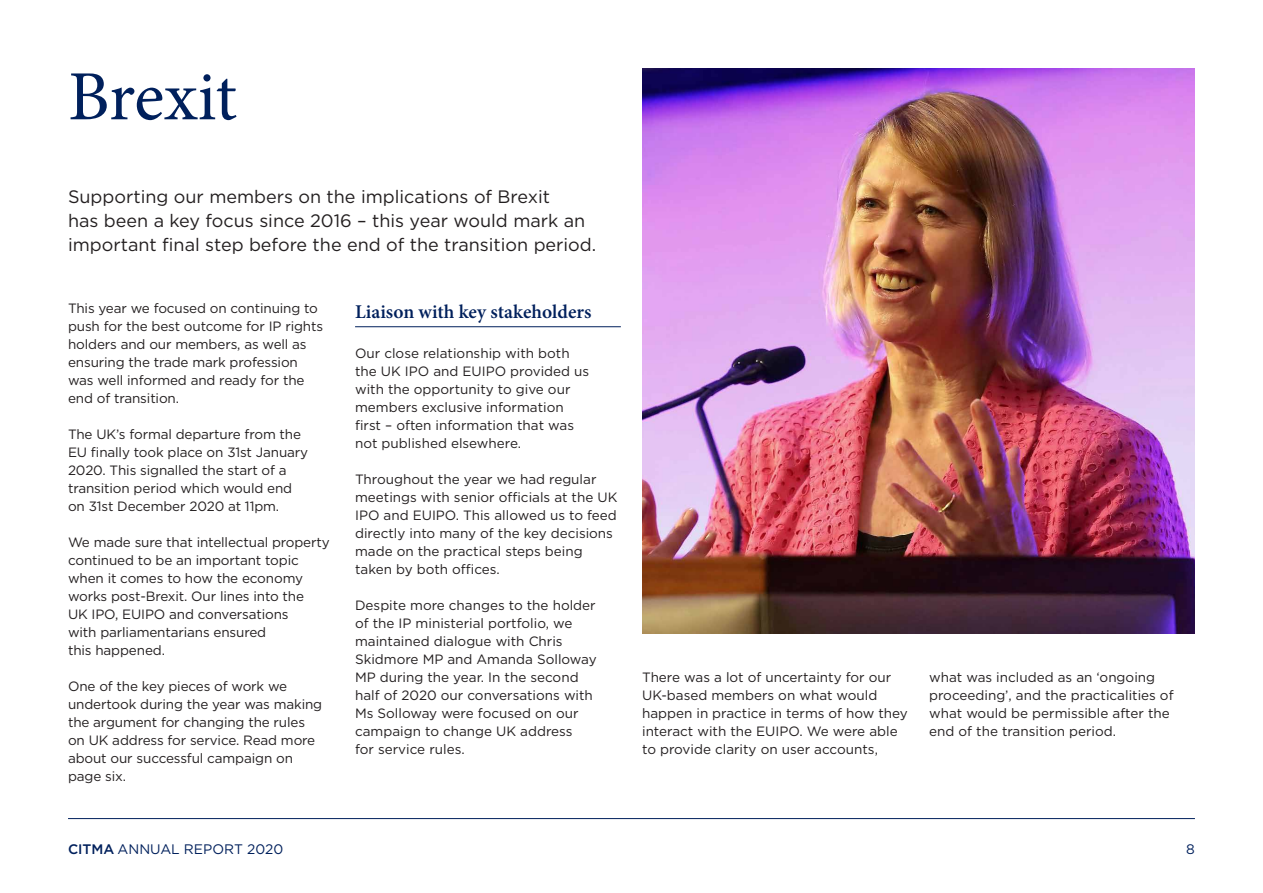
<style>
.page{position:relative;width:1263px;height:893px;background:#fff}
.page>*{position:absolute;margin:0;border:0;box-sizing:border-box;transform-origin:0 0}
.t1{font:70.5px "Minion Pro";letter-spacing:-.01em;color:#00205c}
.t2{font:600 19.5px "Minion Pro";color:#00205c}
.t3{font:18px/24px "Gotham";color:#231f20}
.t4{font:13.8px "Gotham";color:#00205c}
.t5{font:13.5px/18px "Gotham";letter-spacing:-.01em;color:#231f20}
.s1{font-weight:500}
</style>
<div class="page">
<hr style="left:68px;top:818px;width:1127px;height:1px;background:#00205c">
<img style="left:642px;top:68px;width:553px;height:566px">
<hr style="left:355px;top:326px;width:266px;height:1px;background:#00205c">
<h1 class="t1" style="left:68px;top:50px;width:170px">Brexit</h1>
<h3 class="t3" style="left:68px;top:185px;width:530px">Supporting our members on the implications of Brexit<br>has been a key focus since 2016 – this year would mark an important final step before the end of the transition period.</h3>
<p class="t5" style="left:68px;top:299px;width:257px">This year we focused on continuing to push for the best outcome for IP rights holders and our members, as well as ensuring the trade mark profession was well informed and ready for the end of transition.</p>
<p class="t5" style="left:68px;top:425px;width:242px">The UK’s formal departure from the EU finally took place on 31st January 2020. This signalled the start of a transition period which would end on 31st December 2020 at 11pm.</p>
<p class="t5" style="left:68px;top:533px;width:263px">We made sure that intellectual property continued to be an important topic when it comes to how the economy works post-Brexit. Our lines into the<br>UK IPO, EUIPO and conversations<br>with parliamentarians ensured<br>this happened.</p>
<p class="t5" style="left:68px;top:677px;width:256px">One of the key pieces of work we undertook during the year was making the argument for changing the rules on UK address for service. Read more about our successful campaign on page six.</p>
<h2 class="t2" style="left:355px;top:298px;width:238px">Liaison with key stakeholders</h2>
<p class="t5" style="left:355px;top:344px;width:236px">Our close relationship with both the UK IPO and EUIPO provided us with the opportunity to give our members exclusive information first – often information that was not published elsewhere.</p>
<p class="t5" style="left:355px;top:470px;width:264px">Throughout the year we had regular meetings with senior officials at the UK IPO and EUIPO. This allowed us to feed directly into many of the key decisions made on the practical steps being taken by both offices.</p>
<p class="t5" style="left:355px;top:596px;width:243px">Despite more changes to the holder of the IP ministerial portfolio, we maintained dialogue with Chris<br>Skidmore MP and Amanda Solloway<br>MP during the year. In the second half of 2020 our conversations with<br>Ms Solloway were focused on our campaign to change UK address<br>for service rules.</p>
<p class="t5" style="left:642px;top:668px;width:267px">There was a lot of uncertainty for our UK-based members on what would happen in practice in terms of how they interact with the EUIPO. We were able to provide clarity on user accounts,</p>
<p class="t5" style="left:929px;top:668px;width:246px">what was included as an ‘ongoing proceeding’, and the practicalities of what would be permissible after the end of the transition period.</p>
<p class="t4" style="left:68px;top:841px;width:217px"><span class="s1">CITMA</span> ANNUAL REPORT 2020</p>
<p class="t4" style="left:1186px;top:841px;width:10px">8</p>
</div>
